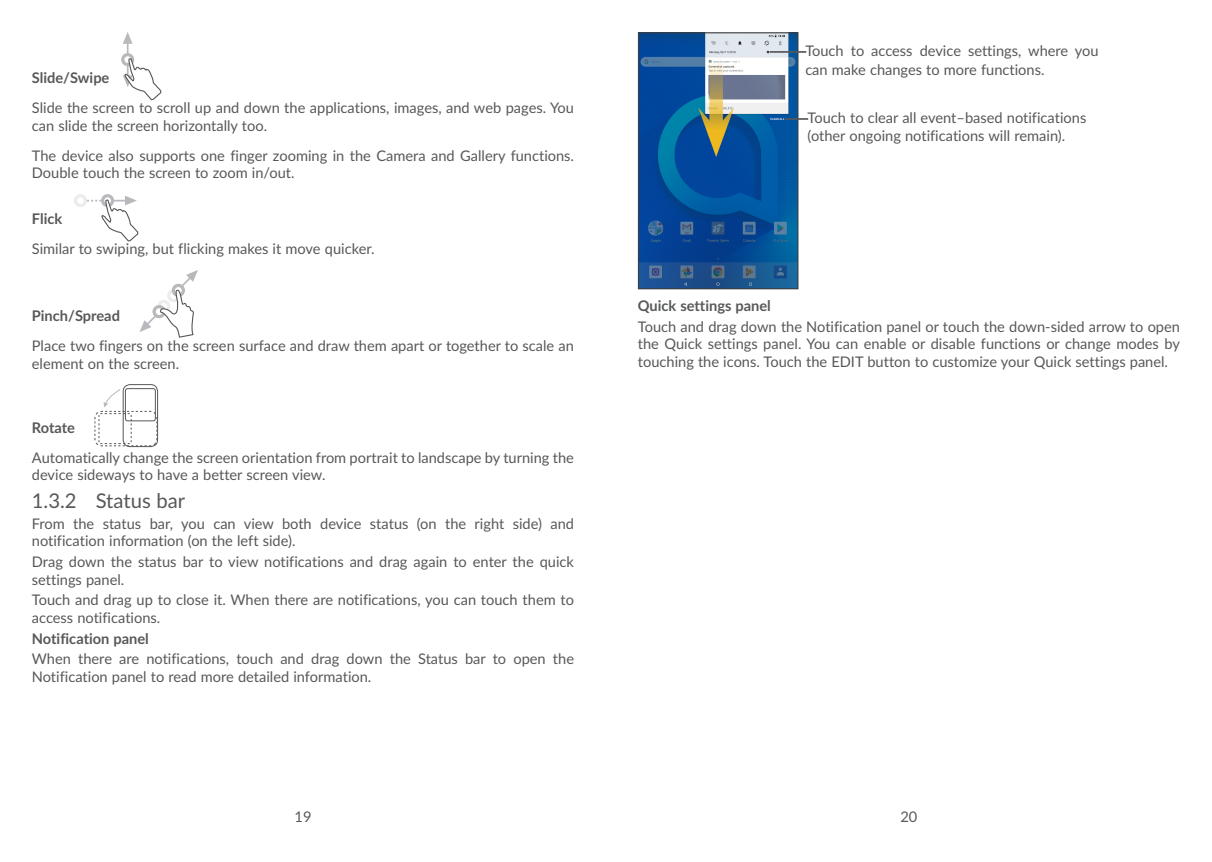
<style>
.page{position:relative;width:1212px;height:862px;background:#fff}
.page>*{position:absolute;margin:0;border:0;box-sizing:border-box;transform-origin:0 0}
.t1{font:20.25px "Lato";color:#57585a}
.Body{font:14.62px/17.6px "Lato";color:#57585a}
.Heading_3{font:700 14.62px "Lato";color:#57585a}
</style>
<div class="page">
<hr style="left:127px;top:40px;width:2px;height:39px;background:#b8b9bc">
<svg style="left:123px;top:32px;width:10px;height:12px"></svg>
<div style="left:121px;top:53px;width:13px;height:13px;border:3px solid #b8b9bc;border-radius:50%"></div>
<svg style="left:123px;top:55px;width:39px;height:46px"></svg>
<div style="left:101px;top:194px;width:13px;height:13px;border:3px solid #b8b9bc;border-radius:50%"></div>
<div style="left:74px;top:194px;width:13px;height:13px;border:3px solid #ececee;border-radius:50%"></div>
<svg style="left:87px;top:195px;width:52px;height:47px"></svg>
<svg style="left:140px;top:270px;width:58px;height:68px"></svg>
<div style="left:123px;top:384px;width:35px;height:62px;border:1px solid #57585a;border-radius:7px"></div>
<svg style="left:94px;top:388px;width:63px;height:58px"></svg>
<img style="left:640px;top:34px;width:156px;height:253px">
<div style="left:638px;top:32px;width:160px;height:257px;border:1px solid #3e3e3f"></div>
<svg style="left:709px;top:32px;width:14px;height:75px"></svg>
<svg style="left:698px;top:107px;width:36px;height:50px;background:#697d70"></svg>
<hr style="left:769px;top:51px;width:37px;height:2px;background:#57585a">
<hr style="left:785px;top:118px;width:23px;height:2px;background:#57585a">
<p class="Heading_3" style="left:32px;top:66px;width:79px">Slide/Swipe</p>
<p class="Body" style="left:32px;top:98px;width:544px">Slide the screen to scroll up and down the applications, images, and web pages. You can slide the screen horizontally too.</p>
<p class="Body" style="left:32px;top:146px;width:544px">The device also supports one finger zooming in the Camera and Gallery functions.<br>Double touch the screen to zoom in/out.</p>
<p class="Heading_3" style="left:32px;top:208px;width:32px">Flick</p>
<p class="Body" style="left:32px;top:239px;width:344px">Similar to swiping, but flicking makes it move quicker.</p>
<p class="Heading_3" style="left:32px;top:304px;width:90px">Pinch/Spread</p>
<p class="Body" style="left:32px;top:336px;width:543px">Place two fingers on the screen surface and draw them apart or together to scale an element on the screen.</p>
<p class="Heading_3" style="left:32px;top:416px;width:45px">Rotate</p>
<p class="Body" style="left:32px;top:448px;width:544px">Automatically change the screen orientation from portrait to landscape by turning the device sideways to have a better screen view.</p>
<p class="t1" style="left:32px;top:486px;width:155px">1.3.2 Status bar</p>
<p class="Body" style="left:32px;top:513px;width:544px">From the status bar, you can view both device status (on the right side) and notification information (on the left side).</p>
<p class="Body" style="left:32px;top:552px;width:544px">Drag down the status bar to view notifications and drag again to enter the quick settings panel.</p>
<p class="Body" style="left:32px;top:590px;width:544px">Touch and drag up to close it. When there are notifications, you can touch them to access notifications.</p>
<p class="Heading_3" style="left:32px;top:627px;width:119px">Notification panel</p>
<p class="Body" style="left:32px;top:649px;width:544px">When there are notifications, touch and drag down the Status bar to open the<br>Notification panel to read more detailed information.</p>
<p class="Body" style="left:805px;top:41px;width:295px">Touch to access device settings, where you can make changes to more functions.</p>
<p class="Body" style="left:807px;top:108px;width:280px">Touch to clear all event–based notifications (other ongoing notifications will remain).</p>
<p class="Heading_3" style="left:638px;top:294px;width:134px">Quick settings panel</p>
<p class="Body" style="left:638px;top:316px;width:544px;text-align:justify">Touch and drag down the Notification panel or touch the down-sided arrow to open the Quick settings panel. You can enable or disable functions or change modes by touching the icons. Touch the EDIT button to customize your Quick settings panel.</p>
<p class="Body" style="left:294px;top:806px;width:18px">19</p>
<p class="Body" style="left:900px;top:806px;width:18px">20</p>
</div>
